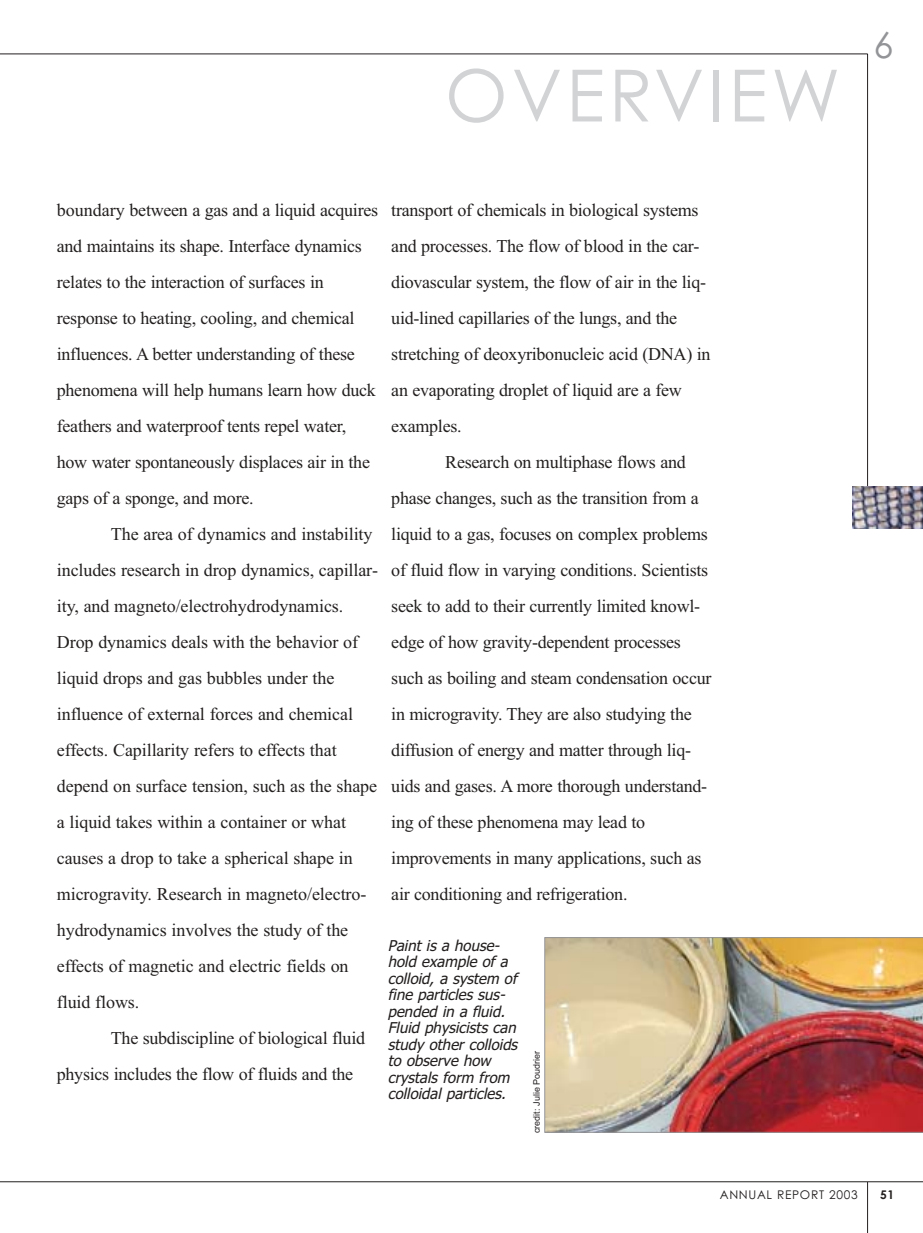
<style>
.page{position:relative;width:923px;height:1233px;background:#fff}
.page>*{position:absolute;margin:0;border:0;box-sizing:border-box;transform-origin:0 0}
.t1{font:72px "Century Gothic";letter-spacing:.055em;color:#d1d3d5}
.t2{font:36px "Century Gothic";color:#939497}
.t3{font:18px/36px "Times New Roman";letter-spacing:-.015em;color:#231f1f}
.t4{font:italic 15px/16.5px "Tahoma";color:#231f1f}
.t5{font:12px "Century Gothic";letter-spacing:.055em;color:#231f1f}
.t6{font:700 12px "Century Gothic";color:#231f1f}
.t7{font:9px "Arial";color:#231f1f}
</style>
<div class="page">
<img style="left:544px;top:937px;width:378px;height:196px">
<hr style="left:0;top:1181px;width:922px;height:1px;background:#231f1f">
<hr style="left:867px;top:1182px;width:1px;height:51px;background:#231f1f">
<hr style="left:0;top:54px;width:867px;height:1px;background:#231f1f">
<hr style="left:867px;top:54px;width:1px;height:438px;background:#231f1f">
<img style="left:852px;top:486px;width:70px;height:43px">
<h1 class="t1" style="left:445px;top:69px;width:397px">OVERVIEW</h1>
<h2 class="t2" style="left:873px;top:32px;width:21px">6</h2>
<p class="t3" style="left:57px;top:194px;width:323px">boundary between a gas and a liquid acquires and maintains its shape. Interface dynamics relates to the interaction of surfaces in response to heating, cooling, and chemical influences. A better understanding of these phenomena will help humans learn how duck feathers and waterproof tents repel water, how water spontaneously displaces air in the gaps of a sponge, and more.</p>
<p class="t3" style="left:57px;top:518px;width:323px;text-indent:54px">The area of dynamics and instability includes research in drop dynamics, capillar&shy;ity, and magneto/electrohydrodynamics.<br>Drop dynamics deals with the behavior of liquid drops and gas bubbles under the influence of external forces and chemical effects. Capillarity refers to effects that depend on surface tension, such as the shape a liquid takes within a container or what causes a drop to take a spherical shape in microgravity. Research in magneto/electro&shy;hydrodynamics involves the study of the effects of magnetic and electric fields on fluid flows.</p>
<p class="t3" style="left:57px;top:1022px;width:310px;text-indent:54px">The subdiscipline of biological fluid physics includes the flow of fluids and the</p>
<p class="t3" style="left:391px;top:194px;width:321px">transport of chemicals in biological systems and processes. The flow of blood in the car&shy;diovascular system, the flow of air in the liq&shy;uid-lined capillaries of the lungs, and the stretching of deoxyribonucleic acid (DNA) in an evaporating droplet of liquid are a few examples.</p>
<p class="t3" style="left:391px;top:446px;width:322px;text-indent:54px">Research on multiphase flows and phase changes, such as the transition from a liquid to a gas, focuses on complex problems of fluid flow in varying conditions. Scientists seek to add to their currently limited knowl&shy;edge of how gravity-dependent processes such as boiling and steam condensation occur in microgravity. They are also studying the diffusion of energy and matter through liq&shy;uids and gases. A more thorough understand&shy;ing of these phenomena may lead to improvements in many applications, such as air conditioning and refrigeration.</p>
<p class="t4" style="left:388px;top:938px;width:134px">Paint is a house&shy;hold example of a colloid, a system of fine particles sus&shy;pended in a fluid.<br>Fluid physicists can study other colloids to observe how crystals form from colloidal particles.</p>
<p class="t7" style="left:533px;top:1133px;width:84px;rotate:-90deg">credit: Julie Poudrier</p>
<p class="t5" style="left:719px;top:1190px;width:139px">ANNUAL REPORT 2003</p>
<p class="t6" style="left:880px;top:1190px;width:16px">51</p>
</div>
